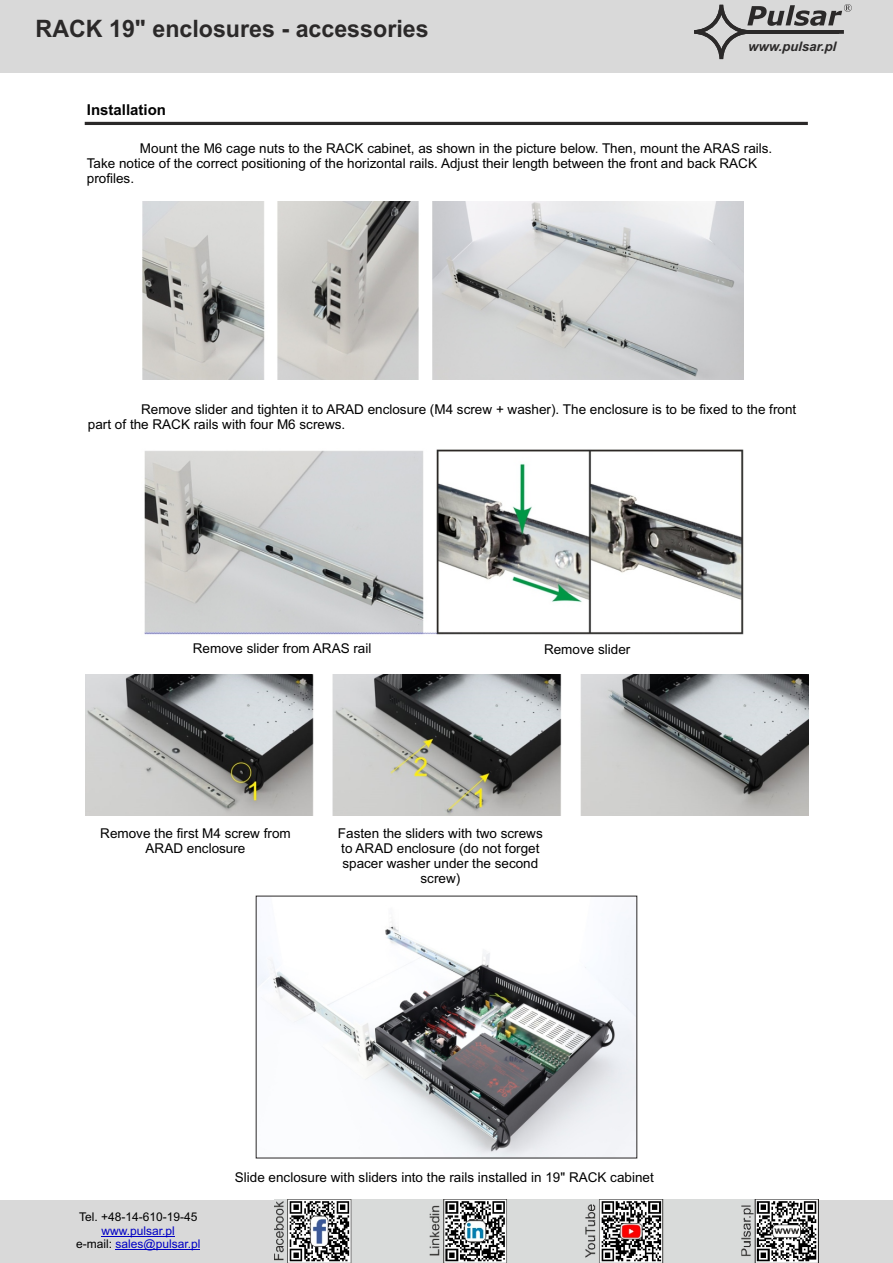
<style>
.page{position:relative;width:893px;height:1263px;background:#fff}
.page>*{position:absolute;margin:0;border:0;box-sizing:border-box;transform-origin:0 0}
.t1{font:700 24px "Arial";color:#2b2929}
.t2{font:700 15px "Arial";color:#000}
.t3{font:13.5px/15.1px "Arial";color:#000}
.t4{font:italic 700 13.2px "Arial";color:#2b2929}
.t5{font:12px "Arial";color:#0000c4}
.t6{font:12px "Arial";color:#000}
.s1{color:#000}
</style>
<div class="page">
<hr style="left:85px;top:122px;width:723px;height:3px;background:#2b2929">
<img style="left:143px;top:202px;width:601px;height:177px">
<img style="left:144px;top:449px;width:600px;height:186px">
<img style="left:258px;top:918px;width:377px;height:238px">
<div style="left:0;top:1200px;width:893px;height:63px;background:#d9d9d9"></div>
<hr style="left:102px;top:1236px;width:73px;height:1px;background:#0000c4">
<hr style="left:116px;top:1249px;width:84px;height:1px;background:#0000c4">
<img style="left:275px;top:1200px;width:543px;height:63px">
<div style="left:0;top:0;width:893px;height:73px;background:#d9d9d9"></div>
<svg style="left:694px;top:4px;width:158px;height:55px"></svg>
<hr style="left:747px;top:30px;width:92px;height:4px;background:#2b2929">
<img style="left:86px;top:674px;width:722px;height:142px">
<h1 class="t1" style="left:36px;top:19px;width:394px">RACK 19" enclosures - accessories</h1>
<p class="t4" style="left:748px;top:41px;width:89px">www.pulsar.pl</p>
<p class="t2" style="left:87px;top:104px;width:81px">Installation</p>
<p class="t3" style="left:87px;top:142px;width:687px;text-indent:53px">Mount the M6 cage nuts to the RACK cabinet, as shown in the picture below. Then, mount the ARAS rails.<br>Take notice of the correct positioning of the horizontal rails. Adjust their length between the front and back RACK profiles.</p>
<p class="t3" style="left:88px;top:403px;width:710px;text-indent:53px">Remove slider and tighten it to ARAD enclosure (M4 screw + washer). The enclosure is to be fixed to the front part of the RACK rails with four M6 screws.</p>
<p class="t3" style="left:193px;top:642px;width:180px">Remove slider from ARAS rail</p>
<p class="t3" style="left:544px;top:643px;width:88px">Remove slider</p>
<p class="t3" style="left:100px;top:827px;width:192px;text-align:center">Remove the first M4 screw from<br>ARAD enclosure</p>
<p class="t3" style="left:338px;top:827px;width:206px;text-align:center">Fasten the sliders with two screws to ARAD enclosure (do not forget spacer washer under the second screw)</p>
<p class="t6" style="left:79px;top:1212px;width:120px">Tel. +48-14-610-19-45</p>
<p class="t5" style="left:76px;top:1239px;width:126px"><span class="s1">e-mail:</span> sales@pulsar.pl</p>
<p class="t5" style="left:102px;top:1226px;width:75px">www.pulsar.pl</p>
<p class="t3" style="left:235px;top:1171px;width:420px">Slide enclosure with sliders into the rails installed in 19" RACK cabinet</p>
</div>
